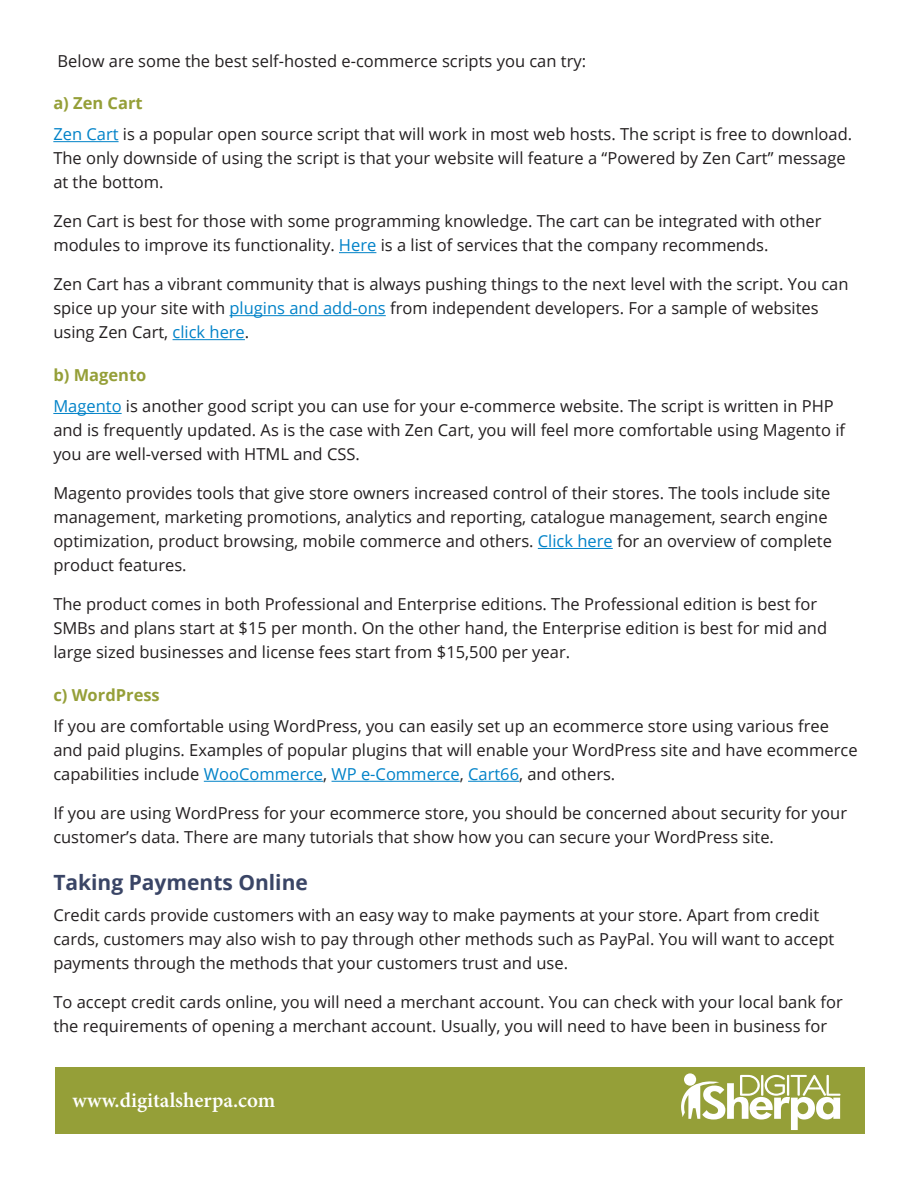
<style>
.page{position:relative;width:918px;height:1188px;background:#fff}
.page>*{position:absolute;margin:0;border:0;box-sizing:border-box;transform-origin:0 0}
.t1{font:600 21px "Minion Pro";color:#fff}
.Normal__Web{font:700 21px "Open Sans";color:#3a4566}
.t2{font:16.5px/24px "Open Sans";color:#231f20}
.Normal__Web-2{font:700 16.5px "Open Sans";color:#959f38}
.s1{color:#0082c8}
</style>
<div class="page">
<div style="left:55px;top:1067px;width:810px;height:67px;background:#959f38"></div>
<svg style="left:684px;top:1073px;width:12px;height:13px"></svg>
<svg style="left:681px;top:1075px;width:160px;height:55px"></svg>
<hr style="left:53px;top:141px;width:66px;height:1px;background:#0082c8">
<hr style="left:339px;top:252px;width:37px;height:1px;background:#0082c8">
<hr style="left:230px;top:315px;width:156px;height:1px;background:#0082c8">
<hr style="left:173px;top:339px;width:72px;height:1px;background:#0082c8">
<hr style="left:53px;top:413px;width:69px;height:1px;background:#0082c8">
<hr style="left:538px;top:548px;width:75px;height:1px;background:#0082c8">
<hr style="left:204px;top:781px;width:119px;height:1px;background:#0082c8">
<hr style="left:332px;top:781px;width:128px;height:1px;background:#0082c8">
<hr style="left:468px;top:781px;width:51px;height:1px;background:#0082c8">
<p class="t2" style="left:58px;top:48px;width:530px">Below are some the best self-hosted e-commerce scripts you can try:</p>
<p class="Normal__Web-2" style="left:53px;top:91px;width:91px">a) Zen Cart</p>
<p class="t2" style="left:53px;top:122px;width:800px"><span class="s1">Zen Cart</span> is a popular open source script that will work in most web hosts. The script is free to download.<br>The only downside of using the script is that your website will feature a “Powered by Zen Cart” message at the bottom.</p>
<p class="t2" style="left:53px;top:209px;width:770px">Zen Cart is best for those with some programming knowledge. The cart can be integrated with other modules to improve its functionality. <span class="s1">Here</span> is a list of services that the company recommends.</p>
<p class="t2" style="left:53px;top:272px;width:797px">Zen Cart has a vibrant community that is always pushing things to the next level with the script. You can spice up your site with <span class="s1">plugins and add-ons</span> from independent developers. For a sample of websites using Zen Cart, <span class="s1">click here</span>.</p>
<p class="Normal__Web-2" style="left:53px;top:363px;width:95px">b) Magento</p>
<p class="t2" style="left:53px;top:394px;width:793px"><span class="s1">Magento</span> is another good script you can use for your e-commerce website. The script is written in PHP and is frequently updated. As is the case with Zen Cart, you will feel more comfortable using Magento if you are well-versed with HTML and CSS.</p>
<p class="t2" style="left:53px;top:481px;width:780px">Magento provides tools that give store owners increased control of their stores. The tools include site management, marketing promotions, analytics and reporting, catalogue management, search engine optimization, product browsing, mobile commerce and others. <span class="s1">Click here</span> for an overview of complete product features.</p>
<p class="t2" style="left:53px;top:592px;width:775px">The product comes in both Professional and Enterprise editions. The Professional edition is best for<br>SMBs and plans start at $15 per month. On the other hand, the Enterprise edition is best for mid and large sized businesses and license fees start from $15,500 per year.</p>
<p class="Normal__Web-2" style="left:53px;top:683px;width:108px">c) WordPress</p>
<p class="t2" style="left:53px;top:714px;width:806px">If you are comfortable using WordPress, you can easily set up an ecommerce store using various free and paid plugins. Examples of popular plugins that will enable your WordPress site and have ecommerce capabilities include <span class="s1">WooCommerce</span>, <span class="s1">WP e-Commerce</span>, <span class="s1">Cart66</span>, and others.</p>
<p class="t2" style="left:53px;top:801px;width:795px">If you are using WordPress for your ecommerce store, you should be concerned about security for your customer’s data. There are many tutorials that show how you can secure your WordPress site.</p>
<p class="Normal__Web" style="left:53px;top:867px;width:256px">Taking Payments Online</p>
<p class="t2" style="left:53px;top:903px;width:783px">Credit cards provide customers with an easy way to make payments at your store. Apart from credit cards, customers may also wish to pay through other methods such as PayPal. You will want to accept payments through the methods that your customers trust and use.</p>
<p class="t2" style="left:53px;top:990px;width:791px">To accept credit cards online, you will need a merchant account. You can check with your local bank for the requirements of opening a merchant account. Usually, you will need to have been in business for</p>
<p class="t1" style="left:73px;top:1086px;width:204px">www.digitalsherpa.com</p>
</div>
